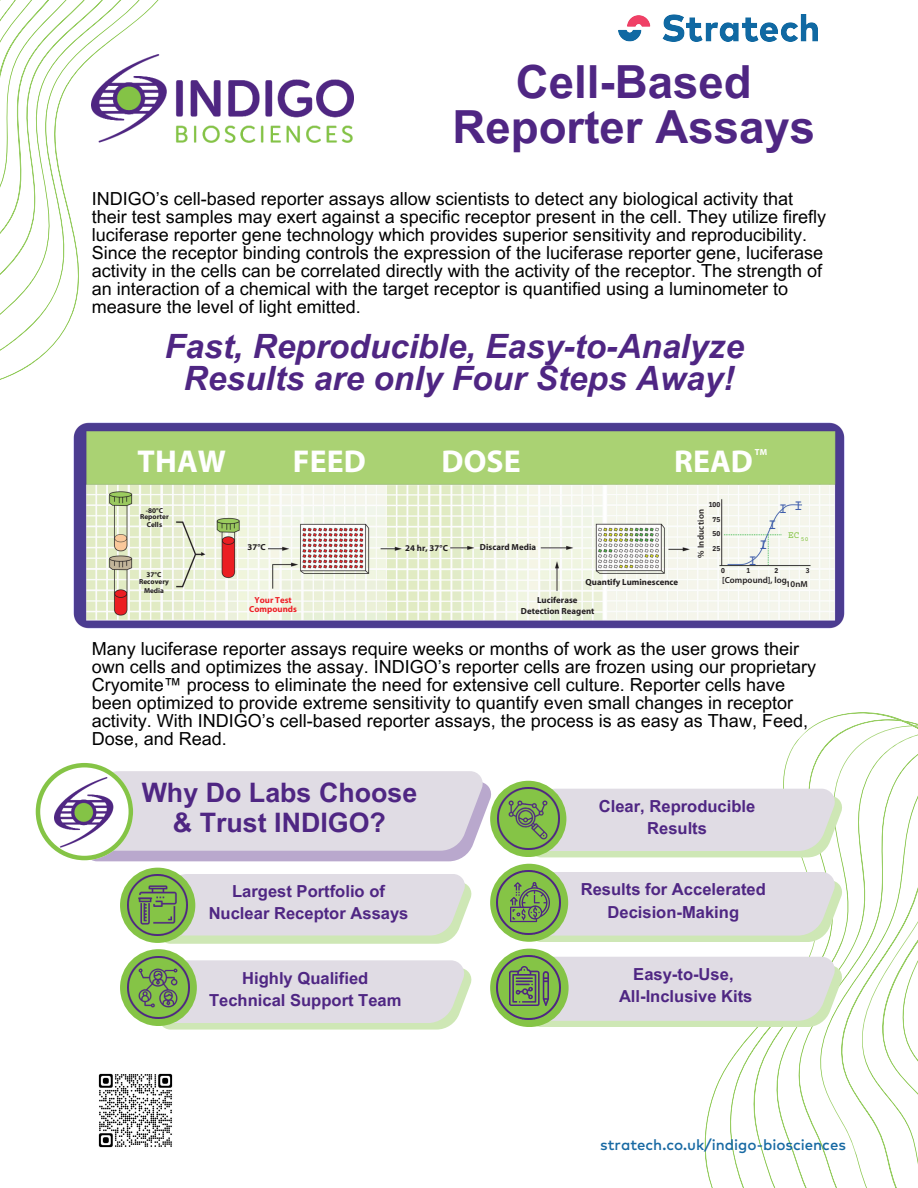
<style>
.page{position:relative;width:918px;height:1188px;background:#fff}
.page>*{position:absolute;margin:0;border:0;box-sizing:border-box;transform-origin:0 0}
.t1{font:700 45.6px/44.8px "Arial MT Pro";color:#4f2683;text-align:center}
.t2{font:italic 700 33.45px/32.7px "Arial MT Pro";color:#4f2683;text-align:center}
.t3{font:700 31.65px "Myriad Pro";letter-spacing:.005em;color:#fff}
.t4{font:700 26.85px/29.4px "Arial MT Pro";color:#4f2683;text-align:center}
.t5{font:18px/18px "Arial MT Pro";color:#000}
.t6{font:700 16.5px/22.4px "Arial MT Pro";color:#4f2683;text-align:center}
.t7{font:500 15px "Mark OT";color:#1769a3}
.t8{font:14.4px "Courier Prime";color:#3e5caa}
.t9{font:9.6px "Courier Prime";color:#85c446}
.t10{font:700 8.85px "Myriad Pro";letter-spacing:.005em;color:#231f20}
.t11{font:600 8.85px "Myriad Pro";letter-spacing:.005em;color:#231f20}
.t12{font:700 8.85px/8.9px "Myriad Pro";letter-spacing:.005em;color:#ee2026;text-align:center}
.t13{font:600 8.85px "Myriad Pro";letter-spacing:.035em;color:#231f20}
.t14{font:700 8.85px "Myriad Pro";color:#fff}
.t15{font:700 7.2px/7.2px "Myriad Pro";letter-spacing:.005em;color:#231f20;text-align:center}
.t16{font:700 7.05px "IBM Plex Sans Cond";letter-spacing:.005em;color:#231f20}
.t17{font:6.3px "Courier Prime";color:#85c446}
</style>
<div class="page">
<svg style="left:0;top:0;width:159px;height:380px"></svg>
<svg style="left:522px;top:712px;width:396px;height:476px"></svg>
<img style="left:92px;top:54px;width:262px;height:89px">
<svg style="left:510px;top:957px;width:332px;height:70px;background:#dededf"></svg>
<div style="left:490px;top:949px;width:79px;height:78px;background:#85c446;border-radius:50%"></div>
<img style="left:497px;top:956px;width:64px;height:64px">
<svg style="left:164px;top:874px;width:308px;height:70px;background:#dedede"></svg>
<div style="left:120px;top:868px;width:75px;height:75px;background:#85c446;border-radius:50%"></div>
<img style="left:127px;top:875px;width:61px;height:60px">
<svg style="left:146px;top:960px;width:326px;height:70px;background:#dfdedf"></svg>
<div style="left:120px;top:949px;width:77px;height:77px;background:#85c446;border-radius:50%"></div>
<img style="left:127px;top:956px;width:62px;height:62px">
<svg style="left:522px;top:872px;width:320px;height:70px;background:#dedede"></svg>
<div style="left:490px;top:864px;width:78px;height:78px;background:#85c446;border-radius:50%"></div>
<img style="left:497px;top:871px;width:64px;height:64px">
<svg style="left:520px;top:789px;width:322px;height:68px;background:#dedede"></svg>
<svg style="left:36px;top:763px;width:455px;height:98px"></svg>
<img style="left:54px;top:777px;width:60px;height:70px">
<div style="left:490px;top:781px;width:76px;height:76px;background:#85c446;border-radius:50%"></div>
<img style="left:497px;top:787px;width:62px;height:62px">
<img style="left:73px;top:422px;width:772px;height:207px">
<img style="left:98px;top:1073px;width:75px;height:75px">
<img style="left:619px;top:14px;width:198px;height:27px">
<p class="t1" style="left:453px;top:66px;width:364px">Cell-Based<br>Reporter Assays</p>
<h2 class="t5" style="left:92px;top:192px;width:736px">INDIGO’s cell-based reporter assays allow scientists to detect any biological activity that their test samples may exert against a specific receptor present in the cell. They utilize firefly luciferase reporter gene technology which provides superior sensitivity and reproducibility.<br>Since the receptor binding controls the expression of the luciferase reporter gene, luciferase activity in the cells can be correlated directly with the activity of the receptor. The strength of an interaction of a chemical with the target receptor is quantified using a luminometer to measure the level of light emitted.</h2>
<h2 class="t2" style="left:165px;top:334px;width:580px">Fast, Reproducible, Easy-to-Analyze<br>Results are only Four Steps Away!</h2>
<p class="t3" style="left:138px;top:448px;width:90px">THAW</p>
<h5 class="t14" style="left:755px;top:448px;width:14px">TM</h5>
<p class="t3" style="left:293px;top:448px;width:75px">FEED</p>
<p class="t3" style="left:441px;top:448px;width:81px">DOSE</p>
<p class="t3" style="left:674px;top:448px;width:80px">READ</p>
<p class="t15" style="left:140px;top:508px;width:30px;line-height:6.6px">-80°C<br>Reporter</p>
<p class="t15" style="left:147px;top:522px;width:17px">Cells</p>
<p class="t15" style="left:139px;top:572px;width:31px">37°C<br>Recovery</p>
<p class="t15" style="left:144px;top:587px;width:22px">Media</p>
<p class="t10" style="left:248px;top:544px;width:20px">37°C</p>
<p class="t12" style="left:249px;top:597px;width:49px">Your Test<br>Compounds</p>
<p class="t10" style="left:405px;top:545px;width:44px">24 hr, 37°C</p>
<p class="t10" style="left:480px;top:544px;width:58px">Discard Media</p>
<h4 class="t10" style="left:586px;top:578px;width:94px">Quantify Luminescence</h4>
<p class="t10" style="left:537px;top:596px;width:42px">Luciferase</p>
<p class="t10" style="left:521px;top:607px;width:75px">Detection Reagent</p>
<p class="t16" style="left:709px;top:500px;width:13px">100</p>
<p class="t16" style="left:713px;top:514px;width:9px">75</p>
<p class="t16" style="left:713px;top:529px;width:9px">50</p>
<h6 class="t16" style="left:713px;top:544px;width:9px">25</h6>
<p class="t13" style="left:697px;top:558px;width:51px;rotate:-90deg">% Induction</p>
<p class="t8" style="left:779px;top:501px;width:10px">I</p>
<h5 class="t8" style="left:768px;top:518px;width:10px">I</h5>
<p class="t8" style="left:794px;top:499px;width:10px">I</p>
<h5 class="t8" style="left:759px;top:538px;width:10px">I</h5>
<p class="t8" style="left:749px;top:553px;width:10px">I</p>
<p class="t9" style="left:788px;top:531px;width:13px">EC</p>
<h5 class="t17" style="left:801px;top:537px;width:9px">50</h5>
<p class="t16" style="left:721px;top:566px;width:5px">0</p>
<p class="t16" style="left:746px;top:566px;width:5px">1</p>
<p class="t16" style="left:775px;top:566px;width:5px">2</p>
<p class="t16" style="left:806px;top:566px;width:5px">3</p>
<p class="t11" style="left:722px;top:576px;width:66px">[Compound], log</p>
<p class="t11" style="left:786px;top:581px;width:23px">10nM</p>
<p class="t5" style="left:92px;top:642px;width:726px">Many luciferase reporter assays require weeks or months of work as the user grows their own cells and optimizes the assay. INDIGO’s reporter cells are frozen using our proprietary Cryomite™ process to eliminate the need for extensive cell culture. Reporter cells have been optimized to provide extreme sensitivity to quantify even small changes in receptor activity. With INDIGO’s cell-based reporter assays, the process is as easy as Thaw, Feed, Dose, and Read.</p>
<p class="t4" style="left:142px;top:781px;width:277px">Why Do Labs Choose &amp; Trust INDIGO?</p>
<h3 class="t6" style="left:209px;top:882px;width:201px">Largest Portfolio of<br>Nuclear Receptor Assays</h3>
<h2 class="t6" style="left:209px;top:969px;width:194px">Highly Qualified<br>Technical Support Team</h2>
<p class="t6" style="left:599px;top:797px;width:158px">Clear, Reproducible<br>Results</p>
<p class="t6" style="left:581px;top:881px;width:187px">Results for Accelerated<br>Decision-Making</p>
<h1 class="t6" style="left:619px;top:965px;width:135px">Easy-to-Use,<br>All-Inclusive Kits</h1>
<p class="t7" style="left:600px;top:1135px;width:247px">stratech.co.uk/indigo-biosciences</p>
</div>
